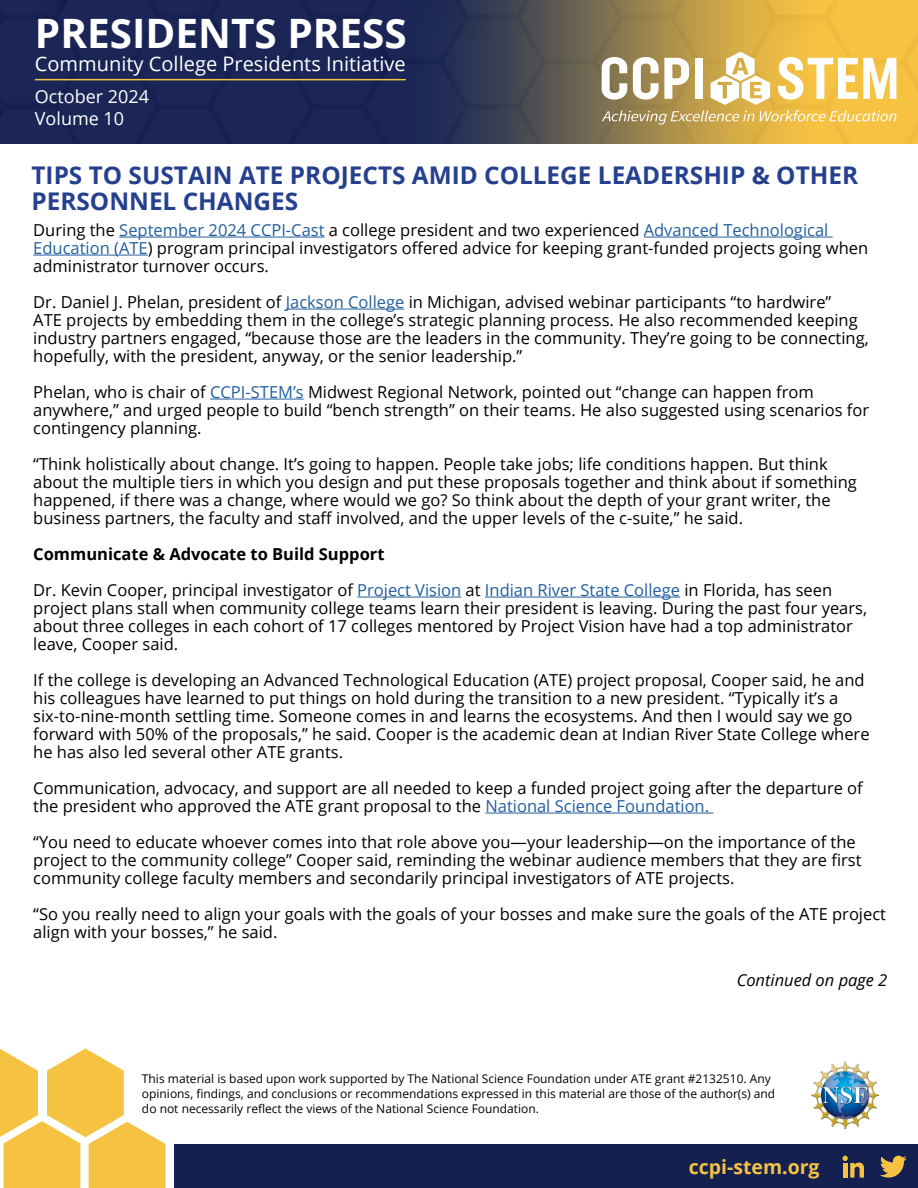
<style>
.page{position:relative;width:918px;height:1188px;background:#fff}
.page>*{position:absolute;margin:0;border:0;box-sizing:border-box;transform-origin:0 0}
.t1{font:700 40.5px "Open Sans";color:#fff}
.t2{font:700 24.3px/25.5px "Open Sans";color:#25408f}
.t3{font:20.1px "Open Sans";color:#fff}
.t4{font:700 19.5px "Open Sans";color:#f5c242}
.t5{font:18px/22.5px "Open Sans";color:#fff}
.t6{font:16.5px/18px "Open Sans";color:#000}
.t7{font:italic 16.5px "Open Sans";color:#000}
.t8{font:12px/15px "Open Sans";color:#000}
.s1{color:#215e9e}
.s2{font-weight:700}
</style>
<div class="page">
<svg style="left:0;top:1048px;width:165px;height:140px"></svg>
<div style="left:174px;top:1145px;width:744px;height:43px;background:#142050"></div>
<img style="left:811px;top:1061px;width:68px;height:68px">
<img style="left:0;top:0;width:918px;height:144px">
<hr style="left:35px;top:79px;width:371px;height:1px;background:#f5c242">
<svg style="left:602px;top:52px;width:294px;height:73px"></svg>
<svg style="left:880px;top:1156px;width:27px;height:22px"></svg>
<svg style="left:843px;top:1156px;width:21px;height:22px"></svg>
<hr style="left:119px;top:237px;width:206px;height:1px;background:#215e9e">
<hr style="left:644px;top:237px;width:189px;height:1px;background:#215e9e">
<hr style="left:33px;top:255px;width:115px;height:1px;background:#215e9e">
<hr style="left:286px;top:309px;width:118px;height:1px;background:#215e9e">
<hr style="left:210px;top:399px;width:94px;height:1px;background:#215e9e">
<hr style="left:357px;top:597px;width:104px;height:1px;background:#215e9e">
<hr style="left:485px;top:597px;width:195px;height:1px;background:#215e9e">
<hr style="left:485px;top:813px;width:228px;height:1px;background:#215e9e">
<h1 class="t1" style="left:35px;top:5px;width:373px">PRESIDENTS PRESS</h1>
<p class="t3" style="left:35px;top:50px;width:372px">Community College Presidents Initiative</p>
<p class="t5" style="left:35px;top:84px;width:116px">October 2024<br>Volume 10</p>
<h2 class="t2" style="left:32px;top:162px;width:828px">TIPS TO SUSTAIN ATE PROJECTS AMID COLLEGE LEADERSHIP &amp; OTHER<br>PERSONNEL CHANGES</h2>
<p class="t6" style="left:33px;top:220px;width:836px">During the <span class="s1">September 2024 CCPI-Cast</span> a college president and two experienced <span class="s1">Advanced Technological<br>Education (ATE</span>) program principal investigators offered advice for keeping grant-funded projects going when administrator turnover occurs.</p>
<p class="t6" style="left:33px;top:292px;width:837px">Dr. Daniel J. Phelan, president of <span class="s1">Jackson College</span> in Michigan, advised webinar participants “to hardwire”<br>ATE projects by embedding them in the college’s strategic planning process. He also recommended keeping industry partners engaged, “because those are the leaders in the community. They’re going to be connecting, hopefully, with the president, anyway, or the senior leadership.”</p>
<p class="t6" style="left:33px;top:382px;width:837px">Phelan, who is chair of <span class="s1">CCPI-STEM’s</span> Midwest Regional Network, pointed out “change can happen from anywhere,” and urged people to build “bench strength” on their teams. He also suggested using scenarios for contingency planning.</p>
<p class="t6" style="left:33px;top:454px;width:825px">“Think holistically about change. It’s going to happen. People take jobs; life conditions happen. But think about the multiple tiers in which you design and put these proposals together and think about if something happened, if there was a change, where would we go? So think about the depth of your grant writer, the business partners, the faculty and staff involved, and the upper levels of the c-suite,” he said.</p>
<p class="t6" style="left:33px;top:535px;width:800px;line-height:36px"><span class="s2">Communicate &amp; Advocate to Build Support<br></span>Dr. Kevin Cooper, principal investigator of <span class="s1">Project Vision</span> at <span class="s1">Indian River State College</span> in Florida, has seen</p>
<p class="t6" style="left:33px;top:598px;width:835px">project plans stall when community college teams learn their president is leaving. During the past four years, about three colleges in each cohort of 17 colleges mentored by Project Vision have had a top administrator leave, Cooper said.</p>
<p class="t6" style="left:33px;top:670px;width:838px">If the college is developing an Advanced Technological Education (ATE) project proposal, Cooper said, he and his colleagues have learned to put things on hold during the transition to a new president. “Typically it’s a six-to-nine-month settling time. Someone comes in and learns the ecosystems. And then I would say we go forward with 50% of the proposals,” he said. Cooper is the academic dean at Indian River State College where he has also led several other ATE grants.</p>
<p class="t6" style="left:33px;top:778px;width:831px">Communication, advocacy, and support are all needed to keep a funded project going after the departure of the president who approved the ATE grant proposal to the <span class="s1">National Science Foundation.</span></p>
<p class="t6" style="left:33px;top:832px;width:830px">“You need to educate whoever comes into that role above you—your leadership—on the importance of the project to the community college” Cooper said, reminding the webinar audience members that they are first community college faculty members and secondarily principal investigators of ATE projects.</p>
<p class="t6" style="left:33px;top:904px;width:854px">“So you really need to align your goals with the goals of your bosses and make sure the goals of the ATE project align with your bosses,” he said.</p>
<p class="t7" style="left:737px;top:969px;width:152px">Continued on page 2</p>
<p class="t8" style="left:142px;top:1071px;width:635px">This material is based upon work supported by The National Science Foundation under ATE grant #2132510. Any opinions, findings, and conclusions or recommendations expressed in this material are those of the author(s) and do not necessarily reflect the views of the National Science Foundation.</p>
<p class="t4" style="left:689px;top:1153px;width:132px">ccpi-stem.org</p>
</div>
